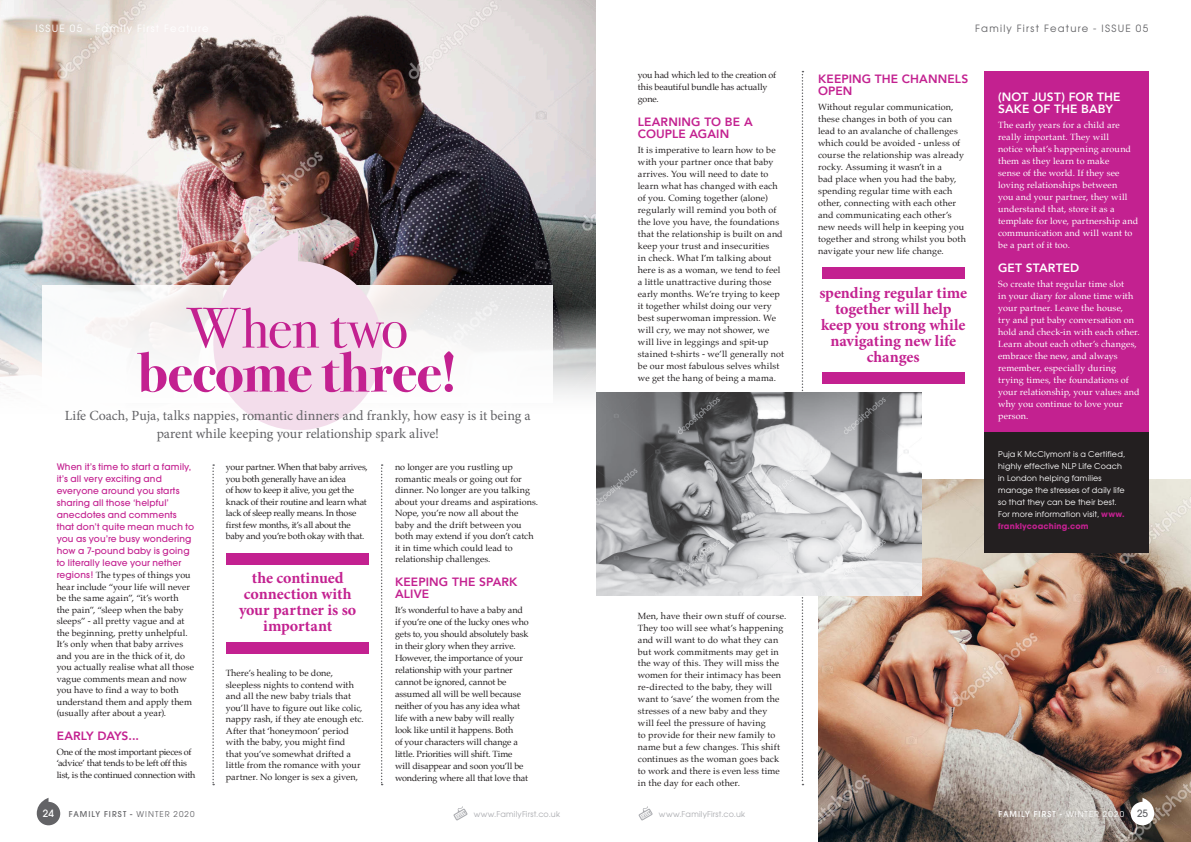
<style>
.page{position:relative;width:1191px;height:842px;background:#fff}
.page>*{position:absolute;margin:0;border:0;box-sizing:border-box;transform-origin:0 0}
.t1{font:700 57px "Bodoni Svty Two ITCTT";letter-spacing:-.01em;color:#c32190}
.t2{font:57px "Bodoni Svty Two ITCTT";letter-spacing:-.015em;color:#c32190}
.t3{font:700 16px/16px "Minion Pro";letter-spacing:-.005em;color:#c32190;text-align:center}
.t4{font:14px/18px "Minion Pro";letter-spacing:-.005em;color:#636366;text-align:center}
.t5{font:800 12px/12px "Avenir";letter-spacing:.01em;color:#c32190}
.t6{font:800 12px/12px "Avenir";letter-spacing:.01em;color:#fff}
.t7{font:10px "Avant Garde";letter-spacing:.125em;color:#636366}
.t8{font:10px "Avant Garde";letter-spacing:.125em;color:#fff}
.t9{font:500 10px "Avant Garde";color:#fff}
.t10{font:500 10px "Avant Garde";color:#636366}
.t11{font:9px/12px "Palatino";letter-spacing:.005em;color:#231f20}
.t12{font:9px/12px "Palatino";letter-spacing:.015em;color:#fff}
.t13{font:9px/12px "Palatino";letter-spacing:-.015em;color:#231f20}
.t14{font:9px/11.5px "Palatino";letter-spacing:-.025em;color:#231f20}
.t15{font:9px/11.5px "Palatino";letter-spacing:-.02em;color:#231f20}
.t16{font:8px/12px "Avant Garde";letter-spacing:.02em;color:#fff}
.t17{font:8px "Avant Garde";letter-spacing:.025em;color:#adaeb2}
.t18{font:500 8px "Avant Garde";letter-spacing:.13em;color:#636366}
.t19{font:500 8px "Avant Garde";letter-spacing:.13em;color:#fff}
.s1{font-weight:700;color:#c32190}
.s2{font-family:"Avant Garde";font-weight:500;color:#c32190}
.s3{font-weight:400}
</style>
<div class="page">
<img style="left:818px;top:480px;width:373px;height:362px">
<div style="left:984px;top:71px;width:164px;height:400px;background:#c32190"></div>
<div style="left:984px;top:432px;width:164px;height:121px;background:#231f20"></div>
<div style="left:821px;top:268px;width:143px;height:11px;background:#c32190"></div>
<div style="left:821px;top:373px;width:143px;height:11px;background:#c32190"></div>
<svg style="left:801px;top:71px;width:2px;height:714px"></svg>
<svg style="left:638px;top:806px;width:14px;height:14px"></svg>
<img style="left:0;top:0;width:595px;height:395px">
<div style="left:43px;top:285px;width:510px;height:118px;background:linear-gradient(to bottom,#eeecec,#fff)"></div>
<div style="left:226px;top:553px;width:143px;height:11px;background:#c32190"></div>
<div style="left:226px;top:642px;width:143px;height:11px;background:#c32190"></div>
<svg style="left:212px;top:464px;width:2px;height:321px"></svg>
<svg style="left:381px;top:464px;width:1px;height:321px"></svg>
<svg style="left:453px;top:806px;width:14px;height:14px"></svg>
<img style="left:596px;top:393px;width:325px;height:202px">
<svg style="left:1130px;top:798px;width:24px;height:27px"></svg>
<svg style="left:37px;top:798px;width:23px;height:27px"></svg>
<svg style="left:213px;top:232px;width:169px;height:198px;background:#e3ced7"></svg>
<p class="t8" style="left:35px;top:22px;width:175px">ISSUE 05 - Family First Feature</p>
<p class="t7" style="left:975px;top:22px;width:175px">Family First Feature - ISSUE 05</p>
<p class="t13" style="left:638px;top:69px;width:140px">you had which led to the creation of this beautiful bundle has actually gone.</p>
<p class="t5" style="left:638px;top:116px;width:116px">LEARNING TO BE A<br>COUPLE AGAIN</p>
<p class="t11" style="left:638px;top:144px;width:148px">It is imperative to learn how to be with your partner once that baby arrives. You will need to date to learn what has changed with each of you. Coming together (alone) regularly will remind you both of the love you have, the foundations that the relationship is built on and keep your trust and insecurities<br>in check. What I’m talking about here is as a woman, we tend to feel a little unattractive during those early months. We’re trying to keep it together whilst doing our very best superwoman impression. We will cry, we may not shower, we will live in leggings and spit-up stained t-shirts - we’ll generally not be our most fabulous selves whilst we get the hang of being a mama.</p>
<p class="t5" style="left:818px;top:73px;width:152px">KEEPING THE CHANNELS<br>OPEN</p>
<p class="t11" style="left:818px;top:101px;width:149px">Without regular communication, these changes in both of you can lead to an avalanche of challenges which could be avoided - unless of course the relationship was already rocky. Assuming it wasn’t in a<br>bad place when you had the baby, spending regular time with each other, connecting with each other and communicating each other’s new needs will help in keeping you together and strong whilst you both navigate your new life change.</p>
<p class="t3" style="left:819px;top:285px;width:149px">spending regular time together will help keep you strong while navigating new life changes</p>
<p class="t6" style="left:998px;top:91px;width:124px">(NOT JUST) FOR THE<br>SAKE OF THE BABY</p>
<p class="t12" style="left:998px;top:119px;width:141px">The early years for a child are really important. They will<br>notice what’s happening around them as they learn to make<br>sense of the world. If they see loving relationships between<br>you and your partner, they will understand that, store it as a template for love, partnership and communication and will want to be a part of it too.</p>
<p class="t6" style="left:998px;top:262px;width:83px">GET STARTED</p>
<p class="t12" style="left:998px;top:278px;width:143px">So create that regular time slot<br>in your diary for alone time with your partner. Leave the house,<br>try and put baby conversation on hold and check-in with each other.<br>Learn about each other’s changes, embrace the new, and always remember, especially during trying times, the foundations of your relationship, your values and why you continue to love your person.</p>
<p class="t16" style="left:998px;top:448px;width:128px">Puja K McClymont is a Certified, highly effective NLP Life Coach in London helping families manage the stresses of daily life so that they can be their best.<br>For more information visit, <span class="s1">www. franklycoaching.com</span></p>
<p class="t2" style="left:187px;top:281px;width:222px">When two</p>
<p class="t1" style="left:138px;top:325px;width:321px">become three!</p>
<p class="t4" style="left:65px;top:406px;width:467px">Life Coach, Puja, talks nappies, romantic dinners and frankly, how easy is it being a parent while keeping your relationship spark alive!</p>
<p class="t14" style="left:226px;top:461px;width:143px">your partner. When that baby arrives, you both generally have an idea<br>of how to keep it alive, you get the knack of their routine and learn what lack of sleep really means. In those first few months, it’s all about the baby and you’re both okay with that.</p>
<p class="t3" style="left:239px;top:570px;width:119px">the continued connection with your partner is so important</p>
<p class="t11" style="left:226px;top:667px;width:139px;line-height:11.5px">There’s healing to be done, sleepless nights to contend with and all the new baby trials that you’ll have to figure out like colic, nappy rash, if they ate enough etc.<br>After that ‘honeymoon’ period with the baby, you might find<br>that you’ve somewhat drifted a little from the romance with your partner. No longer is sex a given,</p>
<p class="t11" style="left:57px;top:461px;width:139px;line-height:11.7px"><span class="s2">When it’s time to start a family, it’s all very exciting and everyone around you starts sharing all those ‘helpful’ anecdotes and comments that don’t quite mean much to you as you’re busy wondering how a 7-pound baby is going to literally leave your nether regions!</span> The types of things you hear include “your life will never be the same again”, “it’s worth<br>the pain”, “sleep when the baby sleeps” - all pretty vague and at the beginning, pretty unhelpful.<br>It’s only when that baby arrives and you are in the thick of it, do you actually realise what all those vague comments mean and now you have to find a way to both understand them and apply them (usually after about a year).</p>
<p class="t5" style="left:57px;top:730px;width:84px">EARLY DAYS...</p>
<p class="t15" style="left:57px;top:746px;width:140px">One of the most important pieces of ‘advice’ that tends to be left off this list, is the continued connection with</p>
<p class="t11" style="left:395px;top:461px;width:145px;line-height:11.5px">no longer are you rustling up romantic meals or going out for dinner. No longer are you talking about your dreams and aspirations.<br>Nope, you’re now all about the baby and the drift between you both may extend if you don’t catch it in time which could lead to relationship challenges.</p>
<p class="t5" style="left:395px;top:576px;width:124px">KEEPING THE SPARK<br>ALIVE</p>
<p class="t13" style="left:395px;top:604px;width:135px">It’s wonderful to have a baby and if you’re one of the lucky ones who gets to, you should absolutely bask in their glory when they arrive.<br>However, the importance of your relationship with your partner cannot be ignored, cannot be assumed all will be well because neither of you has any idea what life with a new baby will really look like until it happens. Both<br>of your characters will change a little. Priorities will shift. Time will disappear and soon you’ll be wondering where all that love that</p>
<p class="t17" style="left:474px;top:809px;width:88px">www.FamilyFirst.co.uk</p>
<p class="t11" style="left:638px;top:610px;width:150px">Men, have their own stuff of course.<br>They too will see what’s happening and will want to do what they can but work commitments may get in the way of this. They will miss the women for their intimacy has been re-directed to the baby, they will want to ‘save’ the women from the stresses of a new baby and they<br>will feel the pressure of having<br>to provide for their new family to name but a few changes. This shift continues as the woman goes back to work and there is even less time in the day for each other.</p>
<p class="t9" style="left:43px;top:807px;width:13px">24</p>
<p class="t18" style="left:69px;top:809px;width:127px">FAMILY FIRST - <span class="s3">WINTER 2020</span></p>
<p class="t19" style="left:998px;top:809px;width:127px">FAMILY FIRST - <span class="s3">WINTER 2020</span></p>
<p class="t10" style="left:1137px;top:807px;width:12px">25</p>
<p class="t17" style="left:659px;top:809px;width:88px">www.FamilyFirst.co.uk</p>
</div>
